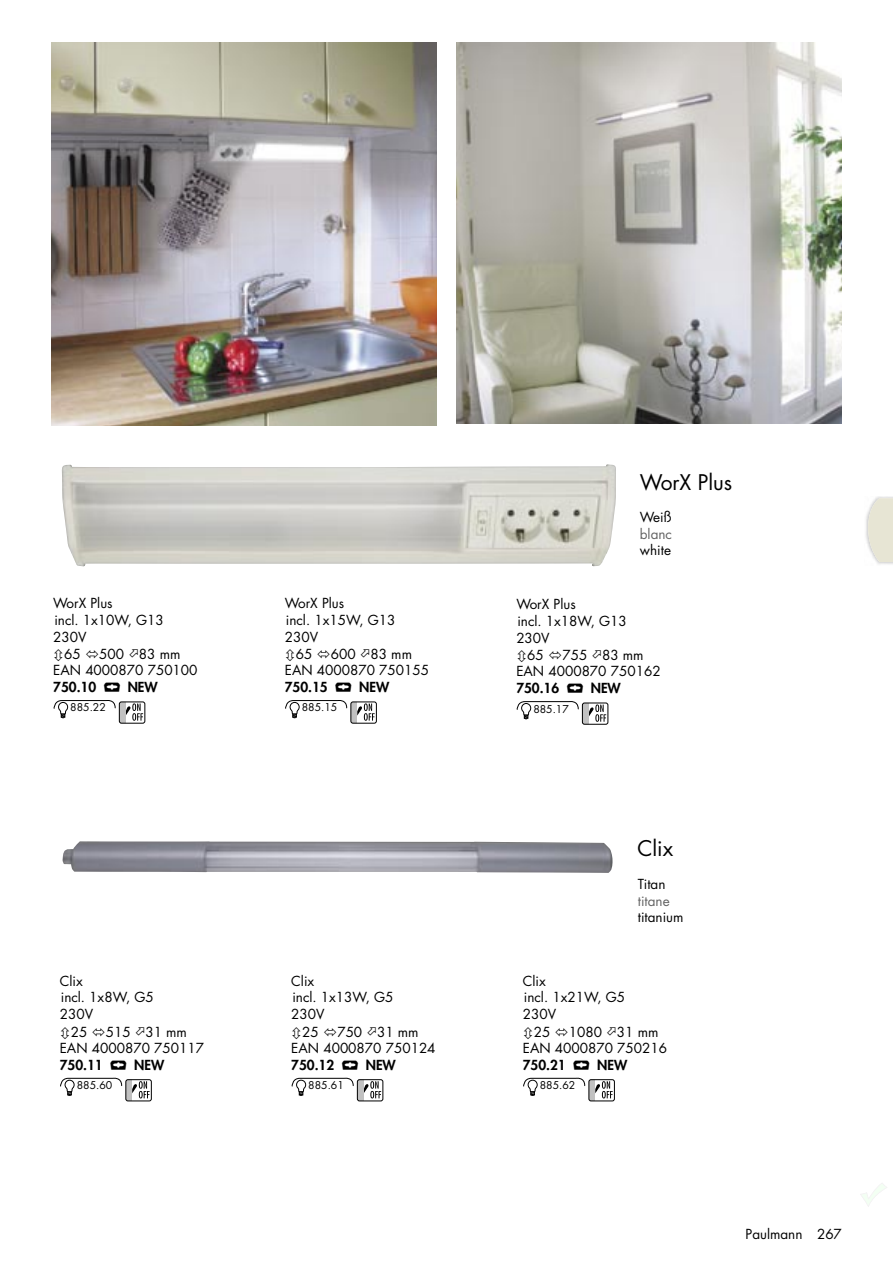
<style>
.page{position:relative;width:893px;height:1263px;background:#fff}
.page>*{position:absolute;margin:0;border:0;box-sizing:border-box;transform-origin:0 0}
.t1{font:21px "Futura Std";color:#000}
.t2{font:13.5px/16.6px "Futura Std";color:#000}
.t3{font:13.5px "Futura Std";color:#636363}
.t4{font:10.5px "Futura Std";color:#000}
.s1{font-weight:800}
.s2{font-family:"Vdepaulmannz"}
</style>
<div class="page">
<svg style="left:860px;top:1183px;width:27px;height:24px"></svg>
<img style="left:866px;top:496px;width:27px;height:68px">
<svg style="left:868px;top:498px;width:25px;height:64px;background:#e8e6d7"></svg>
<img style="left:51px;top:43px;width:386px;height:382px">
<img style="left:62px;top:464px;width:554px;height:102px">
<img style="left:63px;top:841px;width:550px;height:32px">
<img style="left:456px;top:43px;width:386px;height:381px">
<svg style="left:54px;top:700px;width:62px;height:18px"></svg>
<svg style="left:126px;top:704px;width:17px;height:17px"></svg>
<div style="left:119px;top:702px;width:7px;height:21px;background:#c1c1c1"></div>
<div style="left:119px;top:702px;width:26px;height:21px;border:1px solid #000;border-radius:2px"></div>
<svg style="left:285px;top:700px;width:62px;height:18px"></svg>
<svg style="left:357px;top:704px;width:18px;height:17px"></svg>
<div style="left:351px;top:702px;width:6px;height:21px;background:#c1c1c1"></div>
<div style="left:351px;top:702px;width:26px;height:21px;border:1px solid #000;border-radius:2px"></div>
<svg style="left:517px;top:701px;width:62px;height:18px"></svg>
<svg style="left:589px;top:705px;width:17px;height:17px"></svg>
<div style="left:582px;top:703px;width:7px;height:21px;background:#c1c1c1"></div>
<div style="left:582px;top:703px;width:26px;height:21px;border:1px solid #000;border-radius:2px"></div>
<svg style="left:60px;top:1077px;width:62px;height:19px"></svg>
<svg style="left:132px;top:1081px;width:18px;height:17px"></svg>
<div style="left:126px;top:1080px;width:6px;height:21px;background:#c1c1c1"></div>
<div style="left:126px;top:1079px;width:26px;height:22px;border:1px solid #000;border-radius:2px"></div>
<svg style="left:292px;top:1077px;width:62px;height:19px"></svg>
<svg style="left:364px;top:1081px;width:17px;height:17px"></svg>
<div style="left:357px;top:1080px;width:7px;height:21px;background:#c1c1c1"></div>
<div style="left:357px;top:1079px;width:26px;height:22px;border:1px solid #000;border-radius:2px"></div>
<svg style="left:523px;top:1077px;width:62px;height:19px"></svg>
<svg style="left:595px;top:1081px;width:18px;height:17px"></svg>
<div style="left:589px;top:1080px;width:6px;height:21px;background:#c1c1c1"></div>
<div style="left:589px;top:1079px;width:26px;height:22px;border:1px solid #000;border-radius:2px"></div>
<p class="t2" style="left:53px;top:595px;width:61px">WorX Plus</p>
<p class="t2" style="left:54px;top:611px;width:111px">incl. 1x10W, G13</p>
<p class="t2" style="left:53px;top:628px;width:35px">230V</p>
<p class="t2" style="left:64px;top:646px;width:18px">65</p>
<p class="t2" style="left:53px;top:646px;width:146px;text-indent:46px">500 83 mm<br>EAN 4000870 750100<br><span class="s1">750.10</span> <span class="s2">¥</span> <span class="s1">NEW</span></p>
<p class="t4" style="left:70px;top:701px;width:37px">885.22</p>
<p class="t2" style="left:285px;top:595px;width:61px">WorX Plus</p>
<p class="t2" style="left:286px;top:611px;width:111px">incl. 1x15W, G13</p>
<p class="t2" style="left:285px;top:628px;width:35px">230V</p>
<p class="t2" style="left:296px;top:646px;width:18px">65</p>
<p class="t2" style="left:285px;top:646px;width:146px;text-indent:46px">600 83 mm<br>EAN 4000870 750155<br><span class="s1">750.15</span> <span class="s2">¥</span> <span class="s1">NEW</span></p>
<p class="t4" style="left:302px;top:701px;width:37px">885.15</p>
<p class="t2" style="left:60px;top:972px;width:25px">Clix</p>
<p class="t2" style="left:61px;top:989px;width:94px">incl. 1x8W, G5</p>
<p class="t2" style="left:60px;top:1006px;width:35px">230V</p>
<p class="t2" style="left:71px;top:1023px;width:18px">25</p>
<p class="t2" style="left:60px;top:1023px;width:146px;text-indent:46px">515 31 mm<br>EAN 4000870 750117<br><span class="s1">750.11</span> <span class="s2">¥</span> <span class="s1">NEW</span></p>
<p class="t4" style="left:77px;top:1079px;width:37px">885.60</p>
<p class="t2" style="left:291px;top:972px;width:25px">Clix</p>
<p class="t2" style="left:292px;top:989px;width:103px">incl. 1x13W, G5</p>
<p class="t2" style="left:291px;top:1006px;width:35px">230V</p>
<p class="t2" style="left:302px;top:1023px;width:18px">25</p>
<p class="t2" style="left:291px;top:1023px;width:146px;text-indent:46px">750 31 mm<br>EAN 4000870 750124<br><span class="s1">750.12</span> <span class="s2">¥</span> <span class="s1">NEW</span></p>
<p class="t4" style="left:308px;top:1079px;width:37px">885.61</p>
<h1 class="t1" style="left:640px;top:468px;width:94px">WorX Plus</h1>
<p class="t2" style="left:640px;top:509px;width:33px">Weiß</p>
<p class="t3" style="left:640px;top:526px;width:34px">blanc</p>
<p class="t2" style="left:640px;top:542px;width:33px">white</p>
<p class="t2" style="left:516px;top:596px;width:61px">WorX Plus</p>
<p class="t2" style="left:517px;top:612px;width:111px">incl. 1x18W, G13</p>
<p class="t2" style="left:516px;top:629px;width:35px">230V</p>
<p class="t2" style="left:527px;top:647px;width:18px">65</p>
<p class="t2" style="left:516px;top:647px;width:146px;text-indent:46px">755 83 mm<br>EAN 4000870 750162<br><span class="s1">750.16</span> <span class="s2">¥</span> <span class="s1">NEW</span></p>
<p class="t4" style="left:533px;top:702px;width:37px">885.17</p>
<h1 class="t1" style="left:637px;top:835px;width:37px">Clix</h1>
<p class="t2" style="left:638px;top:875px;width:29px">Titan</p>
<p class="t3" style="left:638px;top:892px;width:33px">titane</p>
<p class="t2" style="left:638px;top:908px;width:47px">titanium</p>
<p class="t2" style="left:523px;top:972px;width:25px">Clix</p>
<p class="t2" style="left:524px;top:989px;width:103px">incl. 1x21W, G5</p>
<p class="t2" style="left:523px;top:1006px;width:35px">230V</p>
<p class="t2" style="left:534px;top:1023px;width:18px">25</p>
<p class="t2" style="left:523px;top:1023px;width:146px;text-indent:46px">1080 31 mm<br>EAN 4000870 750216<br><span class="s1">750.21</span> <span class="s2">¥</span> <span class="s1">NEW</span></p>
<p class="t4" style="left:540px;top:1079px;width:37px">885.62</p>
<p class="t2" style="left:746px;top:1226px;width:98px">Paulmann 267</p>
</div>
